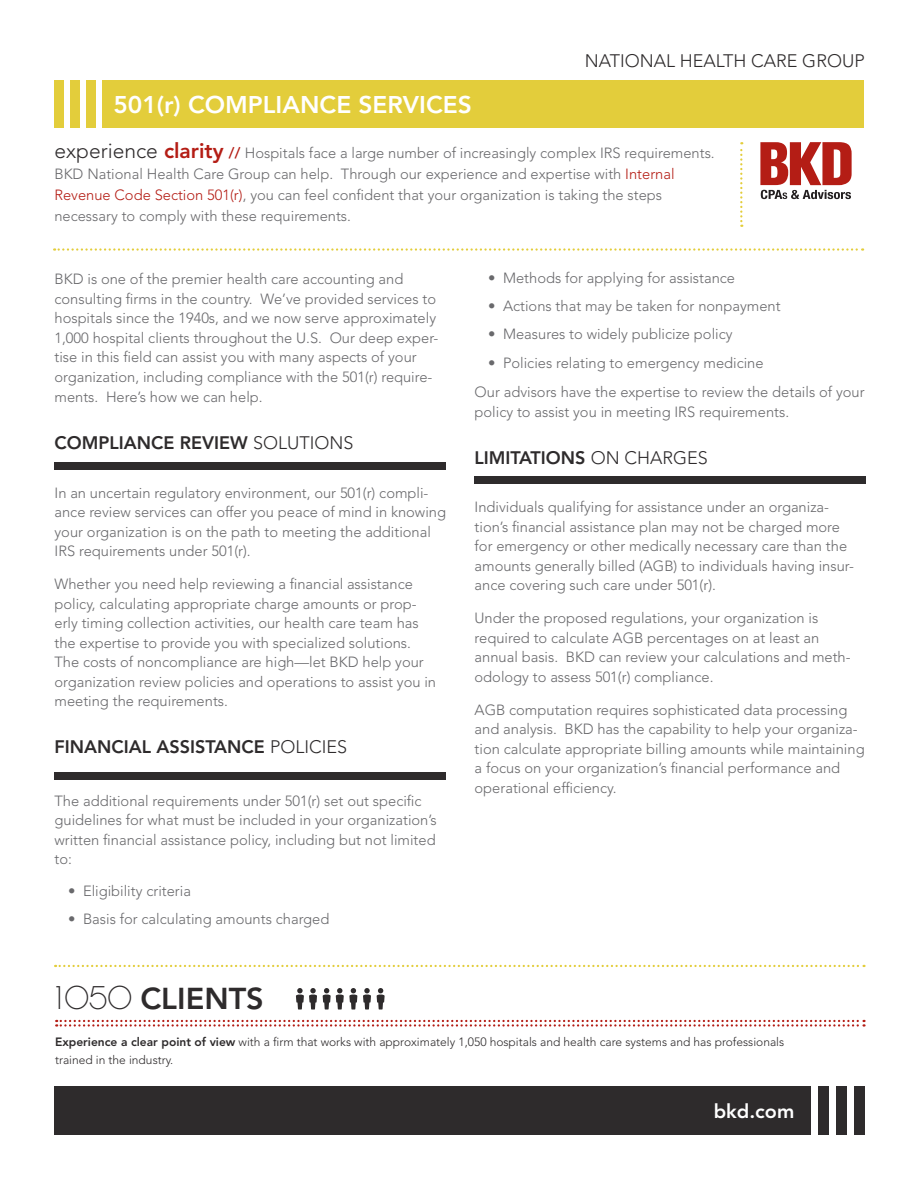
<style>
.page{position:relative;width:918px;height:1188px;background:#fff}
.page>*{position:absolute;margin:0;border:0;box-sizing:border-box;transform-origin:0 0}
.t1{font:800 30px "Avenir LT Std";color:#2e2b2c}
.t2{font:800 24px "Avenir LT Std";color:#fff}
.t3{font:800 19.5px "Avenir LT Std";color:#fff}
.t4{font:800 18px "Avenir LT Std";color:#2e2b2c}
.t5{font:300 18px "Avenir LT Std";color:#2e2b2c}
.t6{font:300 14.7px/19.5px "Avenir LT Std";color:#69696c}
.t7{font:300 12px/18px "Avenir LT Std";color:#2e2b2c}
.s1{font-size:21px;color:#2e2b2c}
.s2{font-weight:800;font-size:21px;color:#b41d15}
.s3{font-weight:800;color:#b41d15}
.s4{color:#b41d15}
.s5{font-weight:300}
.s6{font-family:"Chalet Paris Nineteen Seventy";font-weight:400;font-size:33px}
.s7{font-weight:800}
</style>
<div class="page">
<div style="left:55px;top:462px;width:391px;height:8px;background:#2e2b2c"></div>
<div style="left:55px;top:772px;width:391px;height:8px;background:#2e2b2c"></div>
<div style="left:475px;top:477px;width:391px;height:7px;background:#2e2b2c"></div>
<div style="left:86px;top:80px;width:9px;height:47px;background:#e3cd3b"></div>
<div style="left:70px;top:80px;width:10px;height:47px;background:#e3cd3b"></div>
<div style="left:54px;top:80px;width:10px;height:47px;background:#e3cd3b"></div>
<div style="left:102px;top:80px;width:762px;height:47px;background:#e3cd3b"></div>
<svg style="left:54px;top:248px;width:809px;height:3px"></svg>
<svg style="left:55px;top:965px;width:810px;height:2px"></svg>
<div style="left:54px;top:1086px;width:757px;height:48px;background:#2e2b2c"></div>
<div style="left:854px;top:1086px;width:11px;height:48px;background:#2e2b2c"></div>
<div style="left:836px;top:1086px;width:11px;height:48px;background:#2e2b2c"></div>
<div style="left:818px;top:1086px;width:10px;height:48px;background:#2e2b2c"></div>
<svg style="left:740px;top:142px;width:2px;height:85px"></svg>
<svg style="left:760px;top:142px;width:92px;height:57px"></svg>
<svg style="left:56px;top:1020px;width:809px;height:7px"></svg>
<svg style="left:323px;top:988px;width:34px;height:22px"></svg>
<svg style="left:363px;top:988px;width:8px;height:22px"></svg>
<svg style="left:377px;top:988px;width:8px;height:22px"></svg>
<svg style="left:296px;top:988px;width:21px;height:22px"></svg>
<h2 class="t2" style="left:113px;top:90px;width:360px">501(r) COMPLIANCE SERVICES</h2>
<p class="t5" style="left:585px;top:50px;width:281px">NATIONAL HEALTH CARE GROUP</p>
<p class="t6" style="left:54px;top:143px;width:662px;line-height:21px"><span class="s1">experience</span> <span class="s2">clarity</span> <span class="s3">//</span> Hospitals face a large number of increasingly complex IRS requirements.<br>BKD National Health Care Group can help. Through our experience and expertise with <span class="s4">Internal Revenue Code Section 501(r)</span>, you can feel confident that your organization is taking the steps necessary to comply with these requirements.</p>
<p class="t6" style="left:55px;top:269px;width:385px">BKD is one of the premier health care accounting and consulting firms in the country. We’ve provided services to hospitals since the 1940s, and we now serve approximately 1,000 hospital clients throughout the U.S. Our deep exper&shy;tise in this field can assist you with many aspects of your organization, including compliance with the 501(r) require&shy;ments. Here’s how we can help.</p>
<p class="t4" style="left:55px;top:432px;width:301px">COMPLIANCE REVIEW <span class="s5">SOLUTIONS</span></p>
<p class="t6" style="left:55px;top:483px;width:393px">In an uncertain regulatory environment, our 501(r) compli&shy;ance review services can offer you peace of mind in knowing your organization is on the path to meeting the additional IRS requirements under 501(r).</p>
<p class="t6" style="left:55px;top:574px;width:383px">Whether you need help reviewing a financial assistance policy, calculating appropriate charge amounts or prop&shy;erly timing collection activities, our health care team has the expertise to provide you with specialized solutions.<br>The costs of noncompliance are high—let BKD help your organization review policies and operations to assist you in meeting the requirements.</p>
<p class="t4" style="left:55px;top:736px;width:294px">FINANCIAL ASSISTANCE <span class="s5">POLICIES</span></p>
<p class="t6" style="left:55px;top:791px;width:384px">The additional requirements under 501(r) set out specific guidelines for what must be included in your organization’s written financial assistance policy, including but not limited to:</p>
<p class="t6" style="left:68px;top:881px;width:124px">• Eligibility criteria</p>
<p class="t6" style="left:68px;top:909px;width:263px">• Basis for calculating amounts charged</p>
<p class="t6" style="left:488px;top:269px;width:249px">• Methods for applying for assistance</p>
<p class="t6" style="left:488px;top:296px;width:294px">• Actions that may be taken for nonpayment</p>
<p class="t6" style="left:488px;top:324px;width:246px">• Measures to widely publicize policy</p>
<p class="t6" style="left:475px;top:348px;width:392px;line-height:29.2px;text-indent:13px">• Policies relating to emergency medicine<br>Our advisors have the expertise to review the details of your</p>
<p class="t6" style="left:475px;top:402px;width:316px">policy to assist you in meeting IRS requirements.</p>
<p class="t4" style="left:475px;top:447px;width:235px">LIMITATIONS <span class="s5">ON CHARGES</span></p>
<p class="t6" style="left:475px;top:498px;width:381px">Individuals qualifying for assistance under an organiza&shy;tion’s financial assistance plan may not be charged more for emergency or other medically necessary care than the amounts generally billed (AGB) to individuals having insur&shy;ance covering such care under 501(r).</p>
<p class="t6" style="left:475px;top:609px;width:378px">Under the proposed regulations, your organization is required to calculate AGB percentages on at least an annual basis. BKD can review your calculations and meth&shy;odology to assess 501(r) compliance.</p>
<p class="t6" style="left:475px;top:700px;width:392px">AGB computation requires sophisticated data processing and analysis. BKD has the capability to help your organiza&shy;tion calculate appropriate billing amounts while maintaining a focus on your organization’s financial performance and operational efficiency.</p>
<h1 class="t1" style="left:55px;top:981px;width:210px"><span class="s6">1050</span> CLIENTS</h1>
<p class="t7" style="left:55px;top:1033px;width:731px"><span class="s7">Experience a clear point of view</span> with a firm that works with approximately 1,050 hospitals and health care systems and has professionals trained in the industry.</p>
<h3 class="t3" style="left:714px;top:1100px;width:82px">bkd.com</h3>
</div>
